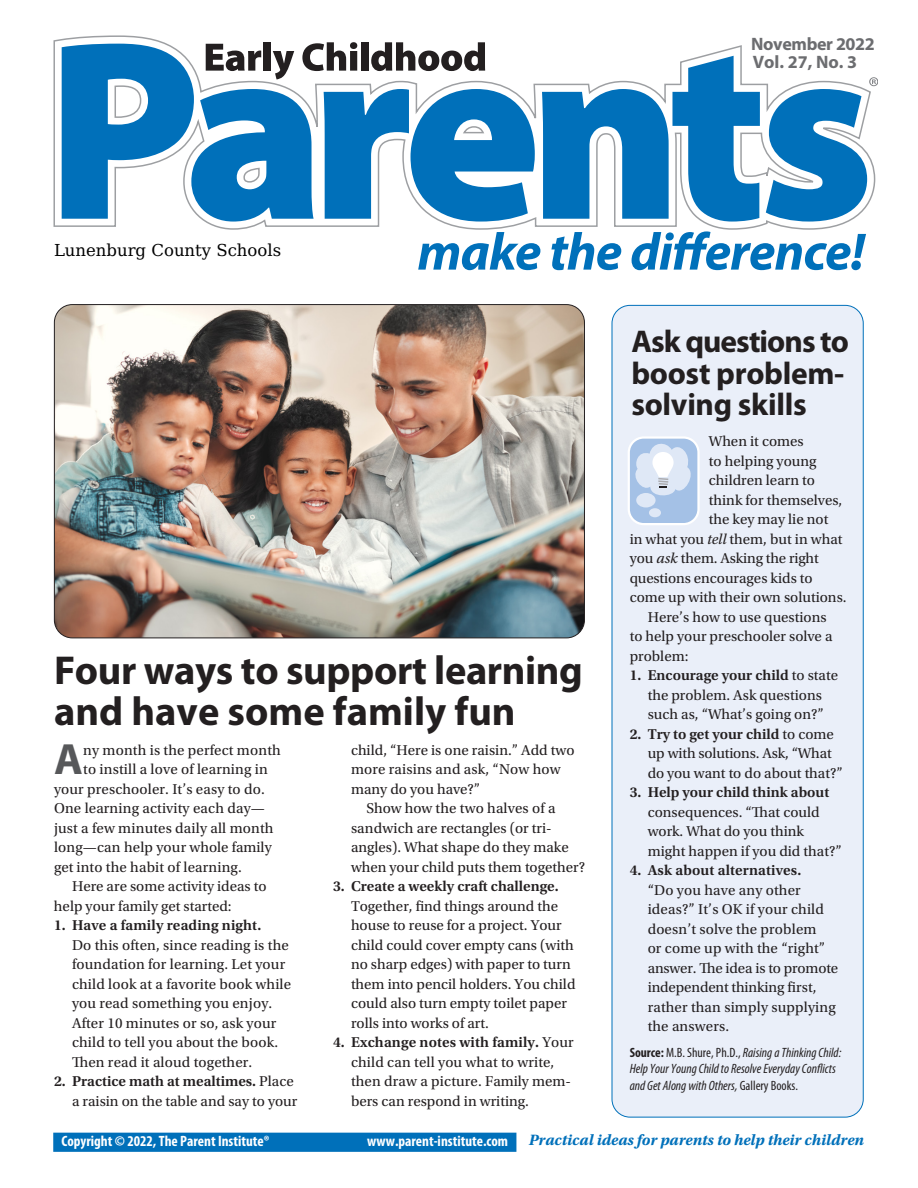
<style>
.page{position:relative;width:918px;height:1188px;background:#fff}
.page>*{position:absolute;margin:0;border:0;box-sizing:border-box;transform-origin:0 0}
.t1{font:700 43.95px "Myriad Pro";color:#57585a}
.t2{font:700 40.5px/40.5px "Myriad Pro";letter-spacing:-.01em;color:#231f20}
.t3{font:700 31.5px/31.5px "Myriad Pro";letter-spacing:-.01em;color:#231f20}
.t4{font:700 18px/18px "Myriad Pro";letter-spacing:-.02em;color:#6c6d70}
.t5{font:16.5px "DejaVu Math Te X Gyre";color:#000}
.t6{font:italic 700 15.75px "Utopia Std";color:#0070ba}
.t7{font:15px/19.5px "Utopia Std";color:#231f20}
.t8{font:600 15px "Utopia Std";color:#231f20}
.t9{font:700 condensed 15px "Myriad Pro";color:#fff}
.t10{font:italic condensed 13.5px/16.5px "Myriad Pro";color:#231f20}
.s1{font-weight:600}
.s2{font-style:italic}
.s3{font-weight:700;font-style:normal}
.s4{font-style:normal}
</style>
<div class="page">
<svg style="left:53px;top:35px;width:795px;height:195px"></svg>
<svg style="left:418px;top:232px;width:122px;height:38px"></svg>
<svg style="left:551px;top:232px;width:70px;height:38px"></svg>
<svg style="left:632px;top:231px;width:234px;height:39px"></svg>
<svg style="left:766px;top:77px;width:112px;height:145px"></svg>
<div style="left:612px;top:305px;width:251px;height:812px;background:#eaeff9;border-radius:18px"></div>
<div style="left:53px;top:1133px;width:463px;height:19px;background:#0070ba;border:2px solid #0070ba"></div>
<svg style="left:628px;top:436px;width:72px;height:89px"></svg>
<img style="left:54px;top:305px;width:530px;height:333px">
<p class="t4" style="left:751px;top:34px;width:125px">November 2022<br>Vol. 27, No. 3</p>
<p class="t5" style="left:54px;top:243px;width:229px">Lunenburg County Schools</p>
<h2 class="t2" style="left:54px;top:649px;width:531px">Four ways to support learning and have some family fun</h2>
<p class="t7" style="left:351px;top:741px;width:225px">child, “Here is one raisin.” Add two more raisins and ask, “Now how many do you have?”</p>
<p class="t7" style="left:351px;top:799px;width:236px;text-indent:15px">Show how the two halves of a sandwich are rectangles (or tri&shy;angles). What shape do they make when your child puts them together?</p>
<p class="t8" style="left:333px;top:878px;width:227px">3. Create a weekly craft challenge.</p>
<p class="t7" style="left:351px;top:897px;width:226px">Together, find things around the house to reuse for a project. Your child could cover empty cans (with no sharp edges) with paper to turn them into pencil holders. You child could also turn empty toilet paper rolls into works of art.</p>
<p class="t7" style="left:351px;top:1033px;width:224px;text-indent:-18px"><span class="s1">4. Exchange notes with family.</span> Your child can tell you what to write, then draw a picture. Family mem&shy;bers can respond in writing.</p>
<h1 class="t1" style="left:54px;top:731px;width:30px">A</h1>
<p class="t7" style="left:83px;top:741px;width:199px">ny month is the perfect month</p>
<p class="t7" style="left:83px;top:760px;width:186px">to instill a love of learning in</p>
<p class="t7" style="left:54px;top:780px;width:212px">your preschooler. It’s easy to do.</p>
<p class="t7" style="left:54px;top:799px;width:212px">One learning activity each day—</p>
<p class="t7" style="left:54px;top:819px;width:221px">just a few minutes daily all month</p>
<p class="t7" style="left:54px;top:838px;width:219px">long—can help your whole family</p>
<p class="t7" style="left:54px;top:858px;width:189px">get into the habit of learning.</p>
<p class="t7" style="left:72px;top:877px;width:196px">Here are some activity ideas to</p>
<p class="t7" style="left:54px;top:897px;width:179px">help your family get started:</p>
<p class="t8" style="left:54px;top:917px;width:209px">1. Have a family reading night.</p>
<p class="t7" style="left:72px;top:936px;width:221px">Do this often, since reading is the foundation for learning. Let your child look at a favorite book while you read something you enjoy.<br>After 10 minutes or so, ask your child to tell you about the book.<br>Then read it aloud together.</p>
<p class="t7" style="left:54px;top:1072px;width:245px;text-align:right"><span class="s1">2. Practice math at mealtimes.</span> Place a raisin on the table and say to your</p>
<h3 class="t3" style="left:631px;top:325px;width:219px">Ask questions to boost problem&shy;solving skills</h3>
<p class="t7" style="left:709px;top:432px;width:96px">When it comes</p>
<p class="t7" style="left:709px;top:451px;width:109px">to helping young</p>
<p class="t7" style="left:709px;top:471px;width:108px">children learn to</p>
<p class="t7" style="left:709px;top:490px;width:135px">think for themselves,</p>
<p class="t7" style="left:709px;top:510px;width:121px">the key may lie not</p>
<p class="t7" style="left:630px;top:529px;width:214px">in what you <span class="s2">tell</span> them, but in what</p>
<p class="t7" style="left:630px;top:549px;width:191px">you <span class="s2">ask</span> them. Asking the right</p>
<p class="t7" style="left:630px;top:568px;width:185px">questions encourages kids to</p>
<p class="t7" style="left:630px;top:588px;width:218px">come up with their own solutions.</p>
<p class="t7" style="left:648px;top:607px;width:180px">Here’s how to use questions</p>
<p class="t7" style="left:630px;top:627px;width:204px">to help your preschooler solve a</p>
<p class="t7" style="left:630px;top:646px;width:60px">problem:</p>
<p class="t7" style="left:630px;top:666px;width:210px;text-align:center"><span class="s1">1. Encourage your child</span> to state the problem. Ask questions such as, “What’s going on?”</p>
<p class="t7" style="left:648px;top:724px;width:197px;text-indent:-18px"><span class="s1">2. Try to get your child</span> to come up with solutions. Ask, “What do you want to do about that?”</p>
<p class="t8" style="left:630px;top:784px;width:201px">3. Help your child think about</p>
<p class="t7" style="left:648px;top:802px;width:196px">consequences. “That could work. What do you think might happen if you did that?”</p>
<p class="t8" style="left:630px;top:862px;width:173px">4. Ask about alternatives.</p>
<p class="t7" style="left:648px;top:880px;width:192px">“Do you have any other ideas?” It’s OK if your child doesn’t solve the problem<br>or come up with the “right” answer. The idea is to promote independent thinking first, rather than simply supplying the answers.</p>
<p class="t10" style="left:630px;top:1044px;width:213px"><span class="s3">Source:</span> <span class="s4">M.B. Shure, Ph.D.,</span> Raising a Thinking Child:<br>Help Your Young Child to Resolve Everyday Conflicts and Get Along with Others, <span class="s4">Gallery Books.</span></p>
<p class="t9" style="left:62px;top:1131px;width:210px">Copyright © 2022, The Parent Institute®</p>
<p class="t9" style="left:367px;top:1131px;width:142px">www.parent-institute.com</p>
<p class="t6" style="left:529px;top:1131px;width:337px">Practical ideas for parents to help their children</p>
</div>
